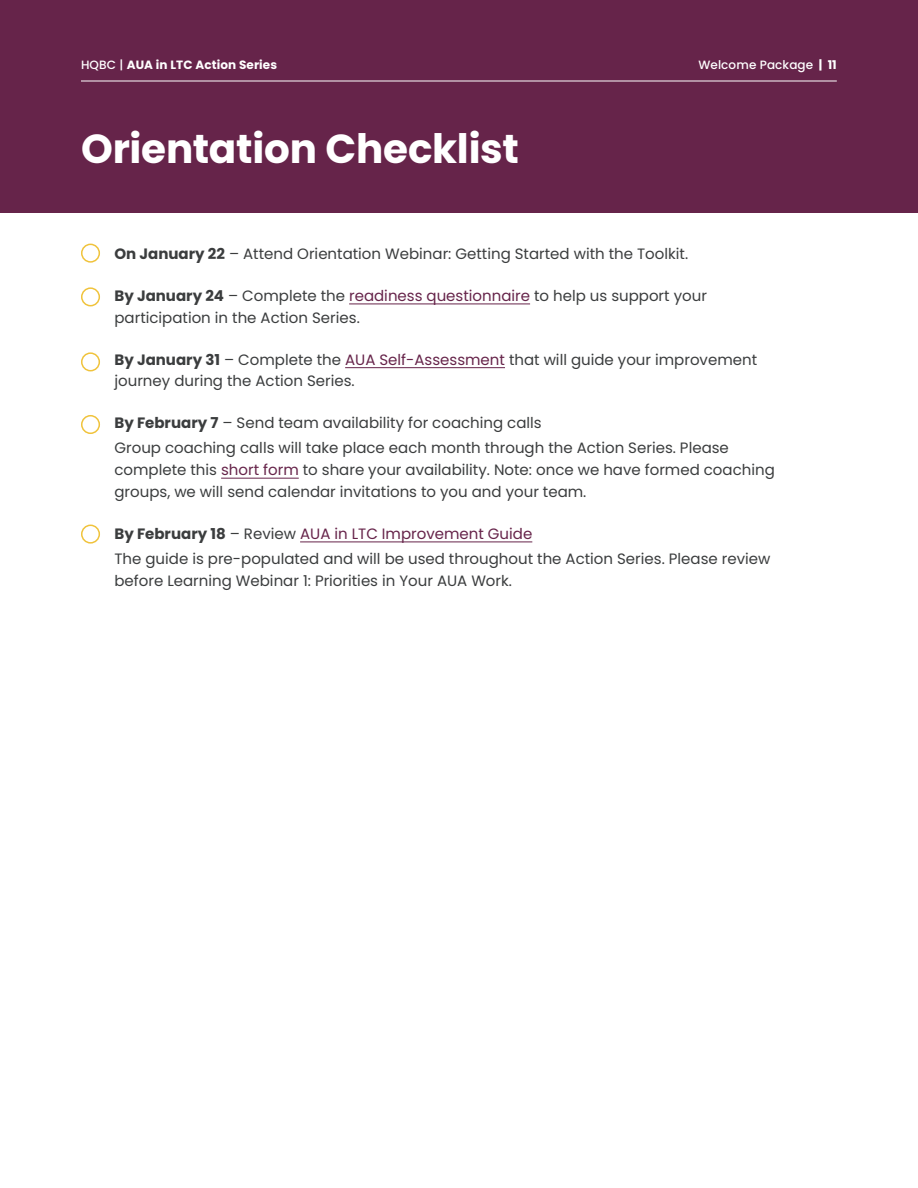
<style>
.page{position:relative;width:918px;height:1188px;background:#fff}
.page>*{position:absolute;margin:0;border:0;box-sizing:border-box;transform-origin:0 0}
.t1{font:700 40.5px "Poppins";letter-spacing:-.005em;color:#fff}
.t2{font:15px/21.8px "Poppins";color:#3b3d3e}
.t3{font:700 12px "Poppins";letter-spacing:.01em;color:#fff}
.t4{font:500 12px "Poppins";letter-spacing:.01em;color:#fff}
.s1{font-weight:500}
.s2{font-weight:700}
.s3{color:#66244a}
</style>
<div class="page">
<div style="left:0;top:0;width:918px;height:212px;background:#66244a"></div>
<hr style="left:81px;top:81px;width:756px;height:1px;background:#fff">
<div style="left:81px;top:244px;width:19px;height:19px;border:2px solid #f0c33c;border-radius:50%"></div>
<div style="left:81px;top:352px;width:19px;height:19px;border:2px solid #f0c33c;border-radius:50%"></div>
<div style="left:81px;top:287px;width:19px;height:19px;border:2px solid #f0c33c;border-radius:50%"></div>
<div style="left:81px;top:415px;width:19px;height:19px;border:2px solid #f0c33c;border-radius:50%"></div>
<div style="left:81px;top:525px;width:19px;height:19px;border:2px solid #f0c33c;border-radius:50%"></div>
<hr style="left:349px;top:304px;width:181px;height:1px;background:#66244a">
<hr style="left:345px;top:367px;width:160px;height:1px;background:#66244a">
<hr style="left:221px;top:478px;width:78px;height:1px;background:#66244a">
<hr style="left:300px;top:542px;width:232px;height:1px;background:#66244a">
<p class="t3" style="left:81px;top:58px;width:198px"><span class="s1">HQBC |</span> AUA in LTC Action Series</p>
<p class="t4" style="left:698px;top:58px;width:140px">Welcome Package <span class="s2">| 11</span></p>
<h1 class="t1" style="left:81px;top:126px;width:439px">Orientation Checklist</h1>
<p class="t2" style="left:114px;top:243px;width:575px"><span class="s2">On January 22</span> – Attend Orientation Webinar: Getting Started with the Toolkit.</p>
<p class="t2" style="left:114px;top:285px;width:594px"><span class="s2">By January 24</span> – Complete the <span class="s3">readiness questionnaire</span> to help us support your participation in the Action Series.</p>
<p class="t2" style="left:114px;top:349px;width:644px"><span class="s2">By January 31</span> – Complete the <span class="s3">AUA Self-Assessment</span> that will guide your improvement journey during the Action Series.</p>
<p class="t2" style="left:114px;top:411px;width:616px;line-height:25px"><span class="s2">By February 7</span> – Send team availability for coaching calls<br>Group coaching calls will take place each month through the Action Series. Please</p>
<p class="t2" style="left:114px;top:459px;width:662px">complete this <span class="s3">short form</span> to share your availability. Note: once we have formed coaching groups, we will send calendar invitations to you and your team.</p>
<p class="t2" style="left:114px;top:521px;width:657px;line-height:25px"><span class="s2">By February 18</span> – Review <span class="s3">AUA in LTC Improvement Guide<br></span>The guide is pre-populated and will be used throughout the Action Series. Please review</p>
<p class="t2" style="left:114px;top:570px;width:399px">before Learning Webinar 1: Priorities in Your AUA Work.</p>
</div>
